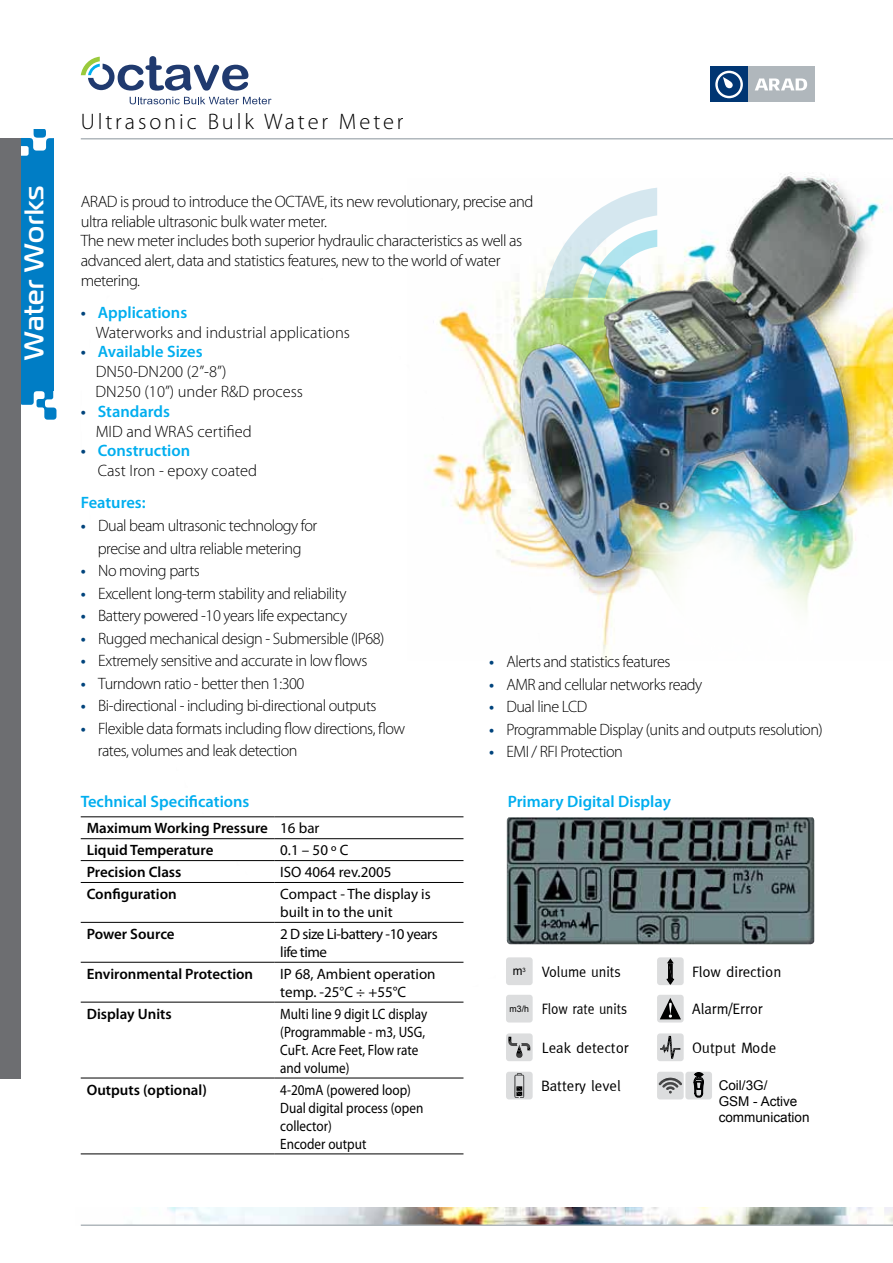
<style>
.page{position:relative;width:893px;height:1263px;background:#fff}
.page>*{position:absolute;margin:0;border:0;box-sizing:border-box;transform-origin:0 0}
.t1{font:500 27px "Magistral";letter-spacing:.03em;color:#fff}
.t2{font:300 22.5px "Myriad Pro";letter-spacing:.13em;color:#000}
.t3{font:300 16.5px/19.8px "Myriad Pro";letter-spacing:-.03em;color:#000}
.t4{font:300 16.5px/19.8px "Myriad Pro";color:#000}
.t5{font:600 16.5px "Myriad Pro";color:#00aeef}
.t6{font:15px/18px "Myriad Pro";color:#000;scale:.88 1}
.t7{font:600 15px/21.9px "Myriad Pro";color:#000}
.t8{font:15px/18px "Myriad Pro";color:#000}
.t9{font:15px "Meta";color:#000}
.t10{font:15px/18px "Myriad Pro";letter-spacing:-.03em;color:#000}
.t11{font:15px "Meta";color:#000;scale:.9 1}
.t12{font:15px "Meta";color:#000;scale:.95 1}
.t13{font:13.5px/16.2px "Arial";color:#000}
.t14{font:12px "Arial";color:#000}
.t15{font:6px "Arial";color:#000}
.s1{font-weight:600;color:#00447c}
.s2{font-weight:600;color:#00aeef}
.s3{font-weight:400}
.s4{font-family:"Arial";font-size:9px}
</style>
<div class="page">
<img style="left:167px;top:1208px;width:726px;height:16px">
<hr style="left:81px;top:138px;width:812px;height:2px;background:#b0b7bc">
<div style="left:1px;top:129px;width:52px;height:262px;background:#007dc5"></div>
<div style="left:19px;top:146px;width:10px;height:10px;background:#fff;border-radius:2px"></div>
<svg style="left:20px;top:129px;width:34px;height:22px"></svg>
<div style="left:0;top:97px;width:20px;height:264px;background:#fff"></div>
<svg style="left:20px;top:380px;width:36px;height:40px"></svg>
<div style="left:0;top:138px;width:20px;height:941px;background:#6d6e71"></div>
<div style="left:711px;top:67px;width:103px;height:35px;background:#b0b7bc"></div>
<div style="left:711px;top:67px;width:37px;height:35px;background:#003673"></div>
<div style="left:715px;top:71px;width:28px;height:27px;border:2px solid #fff;border-radius:50%"></div>
<svg style="left:723px;top:77px;width:10px;height:12px"></svg>
<svg style="left:755px;top:78px;width:52px;height:12px"></svg>
<hr style="left:81px;top:1224px;width:812px;height:2px;background:#b0b7bc">
<svg style="left:81px;top:56px;width:167px;height:35px"></svg>
<svg style="left:130px;top:97px;width:142px;height:7px"></svg>
<img style="left:881px;top:200px;width:12px;height:231px">
<img style="left:608px;top:431px;width:285px;height:198px">
<img style="left:80px;top:303px;width:528px;height:700px">
<hr style="left:81px;top:816px;width:193px;height:1px;background:#000">
<hr style="left:274px;top:816px;width:189px;height:1px;background:#000">
<hr style="left:81px;top:838px;width:193px;height:1px;background:#000">
<hr style="left:274px;top:838px;width:189px;height:1px;background:#000">
<hr style="left:81px;top:860px;width:193px;height:1px;background:#000">
<hr style="left:274px;top:860px;width:189px;height:1px;background:#000">
<hr style="left:81px;top:882px;width:193px;height:1px;background:#000">
<hr style="left:274px;top:882px;width:189px;height:1px;background:#000">
<hr style="left:81px;top:922px;width:193px;height:1px;background:#000">
<hr style="left:274px;top:922px;width:189px;height:1px;background:#000">
<hr style="left:81px;top:962px;width:193px;height:1px;background:#000">
<hr style="left:274px;top:962px;width:189px;height:1px;background:#000">
<hr style="left:81px;top:1002px;width:193px;height:1px;background:#000">
<hr style="left:274px;top:1002px;width:189px;height:1px;background:#000">
<hr style="left:81px;top:1078px;width:193px;height:1px;background:#000">
<hr style="left:274px;top:1078px;width:189px;height:1px;background:#000">
<hr style="left:81px;top:1154px;width:193px;height:1px;background:#000">
<hr style="left:274px;top:1154px;width:189px;height:1px;background:#000">
<img style="left:510px;top:174px;width:371px;height:423px">
<img style="left:507px;top:817px;width:307px;height:127px">
<div style="left:506px;top:1033px;width:27px;height:28px;background:#dcddde;border-radius:3px"></div>
<svg style="left:508px;top:1037px;width:22px;height:21px"></svg>
<div style="left:506px;top:957px;width:27px;height:28px;background:#dcddde;border-radius:3px"></div>
<div style="left:506px;top:995px;width:27px;height:27px;background:#dcddde;border-radius:3px"></div>
<div style="left:506px;top:1072px;width:27px;height:27px;background:#dcddde;border-radius:3px"></div>
<svg style="left:514px;top:1073px;width:10px;height:25px"></svg>
<div style="left:657px;top:957px;width:27px;height:28px;background:#dcddde;border-radius:3px"></div>
<svg style="left:667px;top:958px;width:7px;height:26px"></svg>
<div style="left:657px;top:1033px;width:27px;height:28px;background:#dcddde;border-radius:3px"></div>
<svg style="left:660px;top:1036px;width:20px;height:23px"></svg>
<div style="left:657px;top:1072px;width:27px;height:27px;background:#dcddde;border-radius:3px"></div>
<svg style="left:659px;top:1078px;width:23px;height:16px"></svg>
<div style="left:685px;top:1072px;width:27px;height:27px;background:#dcddde;border-radius:3px"></div>
<svg style="left:694px;top:1072px;width:9px;height:25px"></svg>
<div style="left:657px;top:995px;width:27px;height:27px;background:#dcddde;border-radius:3px"></div>
<svg style="left:659px;top:998px;width:22px;height:22px"></svg>
<h1 class="t1" style="left:16px;top:360px;width:176px;rotate:-90deg">Water Works</h1>
<h2 class="t2" style="left:81px;top:108px;width:324px">Ultrasonic Bulk Water Meter</h2>
<p class="t3" style="left:81px;top:191px;width:454px">ARAD is proud to introduce the OCTAVE, its new revolutionary, precise and ultra reliable ultrasonic bulk water meter.<br>The new meter includes both superior hydraulic characteristics as well as advanced alert, data and statistics features, new to the world of water metering.</p>
<p class="t4" style="left:96px;top:302px;width:256px;text-indent:-15px"><span class="s1">•</span> <span class="s2">Applications<br></span>Waterworks and industrial applications</p>
<p class="t4" style="left:96px;top:342px;width:209px;text-indent:-15px"><span class="s1">•</span> <span class="s2">Available Sizes<br></span>DN50-DN200 (2”-8”)<br>DN250 (10”) under R&amp;D process</p>
<p class="t4" style="left:96px;top:401px;width:157px;text-indent:-15px"><span class="s1">•</span> <span class="s2">Standards<br></span>MID and WRAS certified</p>
<p class="t4" style="left:98px;top:441px;width:161px;text-indent:-17px"><span class="s1">•</span> <span class="s2">Construction<br></span>Cast Iron - epoxy coated</p>
<p class="t5" style="left:81px;top:492px;width:66px">Features:</p>
<p class="t3" style="left:81px;top:514px;width:238px;line-height:22.5px;text-align:center"><span class="s1">•</span> Dual beam ultrasonic technology for precise and ultra reliable metering</p>
<p class="t3" style="left:81px;top:560px;width:121px"><span class="s1">•</span> No moving parts</p>
<p class="t3" style="left:81px;top:583px;width:267px"><span class="s1">•</span> Excellent long-term stability and reliability</p>
<p class="t3" style="left:81px;top:605px;width:268px"><span class="s1">•</span> Battery powered -10 years life expectancy</p>
<p class="t3" style="left:81px;top:628px;width:305px"><span class="s1">•</span> Rugged mechanical design - Submersible (IP68)</p>
<p class="t3" style="left:81px;top:650px;width:288px"><span class="s1">•</span> Extremely sensitive and accurate in low flows</p>
<p class="t3" style="left:81px;top:673px;width:225px"><span class="s1">•</span> Turndown ratio - better then 1:300</p>
<p class="t3" style="left:81px;top:695px;width:297px"><span class="s1">•</span> Bi-directional - including bi-directional outputs</p>
<p class="t3" style="left:98px;top:717px;width:309px;line-height:22.5px;text-indent:-17px"><span class="s1">•</span> Flexible data formats including flow directions, flow rates, volumes and leak detection</p>
<p class="t5" style="left:81px;top:791px;width:170px">Technical Specifications</p>
<p class="t7" style="left:87px;top:817px;width:234px">Maximum Working Pressure <span class="s3">16 bar<br></span>Liquid Temperature</p>
<p class="t8" style="left:280px;top:841px;width:70px">0.1 – 50 º C</p>
<p class="t7" style="left:87px;top:861px;width:96px">Precision Class</p>
<p class="t8" style="left:280px;top:863px;width:113px">ISO 4064 rev.2005</p>
<p class="t7" style="left:87px;top:883px;width:92px">Configuration</p>
<p class="t8" style="left:280px;top:885px;width:152px">Compact - The display is built in to the unit</p>
<p class="t7" style="left:87px;top:922px;width:89px">Power Source</p>
<p class="t10" style="left:280px;top:925px;width:159px">2 D size Li-battery -10 years life time</p>
<p class="t7" style="left:87px;top:962px;width:168px">Environmental Protection</p>
<p class="t8" style="left:280px;top:964px;width:157px">IP 68, Ambient operation temp. -25°C ÷ +55°C</p>
<p class="t7" style="left:87px;top:1002px;width:87px">Display Units</p>
<p class="t6" style="left:280px;top:1004px;width:168px">Multi line 9 digit LC display (Programmable - m3, USG,<br>CuFt. Acre Feet, Flow rate and volume)</p>
<p class="t7" style="left:87px;top:1078px;width:122px">Outputs (optional)</p>
<p class="t6" style="left:280px;top:1080px;width:164px">4-20mA (powered loop)<br>Dual digital process (open collector)<br>Encoder output</p>
<p class="t3" style="left:489px;top:651px;width:183px"><span class="s1">•</span> Alerts and statistics features</p>
<p class="t3" style="left:489px;top:674px;width:215px"><span class="s1">•</span> AMR and cellular networks ready</p>
<p class="t3" style="left:489px;top:696px;width:100px"><span class="s1">•</span> Dual line LCD</p>
<p class="t3" style="left:489px;top:719px;width:335px"><span class="s1">•</span> Programmable Display (units and outputs resolution)</p>
<p class="t3" style="left:489px;top:741px;width:135px"><span class="s1">•</span> EMI / RFI Protection</p>
<p class="t5" style="left:508px;top:791px;width:165px">Primary Digital Display</p>
<p class="t14" style="left:513px;top:963px;width:11px">m</p>
<p class="t12" style="left:542px;top:963px;width:85px">Volume units</p>
<p class="t15" style="left:523px;top:966px;width:5px">3</p>
<p class="t11" style="left:510px;top:1000px;width:132px"><span class="s4">m3/h</span> Flow rate units</p>
<p class="t9" style="left:692px;top:963px;width:91px">Flow direction</p>
<p class="t9" style="left:692px;top:1000px;width:72px">Alarm/Error</p>
<p class="t9" style="left:542px;top:1039px;width:88px">Leak detector</p>
<p class="t9" style="left:541px;top:1077px;width:81px">Battery level</p>
<p class="t9" style="left:692px;top:1039px;width:86px">Output Mode</p>
<p class="t13" style="left:719px;top:1077px;width:92px">Coil/3G/<br>GSM - Active communication</p>
</div>
